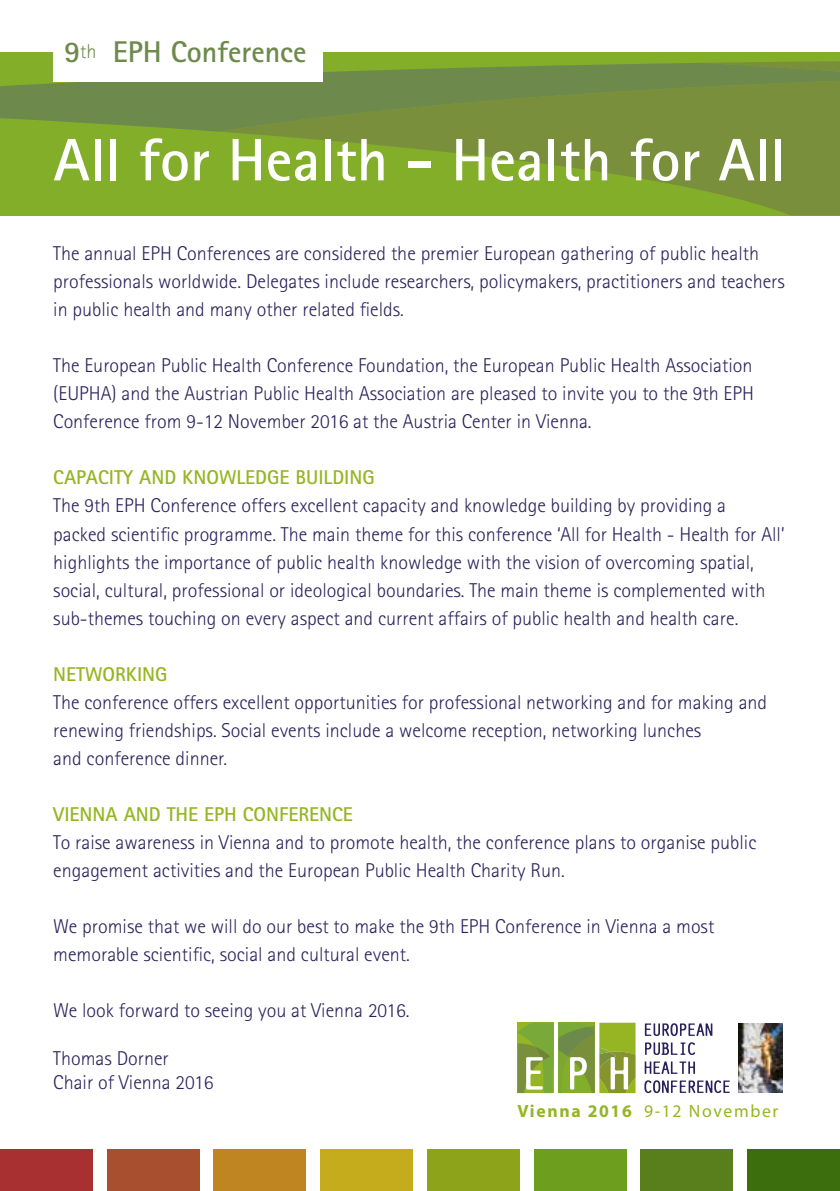
<style>
.page{position:relative;width:840px;height:1191px;background:#fff}
.page>*{position:absolute;margin:0;border:0;box-sizing:border-box;transform-origin:0 0}
.t1{font:700 60px "Rotis Sans Serif Std";color:#fff}
.t2{font:700 30px "Rotis Sans Serif Std";color:#6d8a4c}
.t3{font:300 20px/28px "Rotis Sans Serif Std";color:#29235c}
.t4{font:700 20px "Rotis Sans Serif Std";color:#96b522}
.t5{font:17.8px "Myriad Pro";letter-spacing:.095em;color:#96b522}
.s1{font-weight:300;font-size:20px}
.s2{font-weight:700}
</style>
<div class="page">
<div style="left:0;top:52px;width:839px;height:163px;background:#82ae29"></div>
<svg style="left:228px;top:132px;width:611px;height:83px"></svg>
<svg style="left:716px;top:61px;width:123px;height:2px"></svg>
<svg style="left:0;top:63px;width:839px;height:69px;background:#738e42"></svg>
<svg style="left:644px;top:1023px;width:68px;height:13px"></svg>
<svg style="left:645px;top:1042px;width:49px;height:13px"></svg>
<svg style="left:644px;top:1061px;width:50px;height:13px"></svg>
<svg style="left:644px;top:1080px;width:85px;height:13px"></svg>
<svg style="left:517px;top:1022px;width:118px;height:71px"></svg>
<img style="left:738px;top:1023px;width:44px;height:69px">
<div style="left:0;top:1149px;width:92px;height:42px;background:#a83030"></div>
<div style="left:107px;top:1149px;width:92px;height:42px;background:#a84f30"></div>
<div style="left:213px;top:1149px;width:93px;height:42px;background:#be8521"></div>
<div style="left:320px;top:1149px;width:92px;height:42px;background:#c4ac1c"></div>
<div style="left:427px;top:1149px;width:92px;height:42px;background:#8da41a"></div>
<div style="left:533px;top:1149px;width:93px;height:42px;background:#6d9e1e"></div>
<div style="left:640px;top:1149px;width:92px;height:42px;background:#587f1b"></div>
<div style="left:747px;top:1149px;width:92px;height:42px;background:#3d6e0d"></div>
<div style="left:53px;top:16px;width:270px;height:66px;background:#fff"></div>
<h2 class="t2" style="left:64px;top:33px;width:244px">9<span class="s1">th</span> EPH Conference</h2>
<h1 class="t1" style="left:53px;top:122px;width:734px">All for Health - Health for All</h1>
<p class="t3" style="left:53px;top:240px;width:732px">The annual EPH Conferences are considered the premier European gathering of public health professionals worldwide. Delegates include researchers, policymakers, practitioners and teachers in public health and many other related fields.</p>
<p class="t3" style="left:53px;top:352px;width:701px;text-align:justify">The European Public Health Conference Foundation, the European Public Health Association (EUPHA) and the Austrian Public Health Association are pleased to invite you to the 9th EPH Conference from 9-12 November 2016 at the Austria Center in Vienna.</p>
<p class="t4" style="left:53px;top:465px;width:323px">CAPACITY AND KNOWLEDGE BUILDING</p>
<p class="t3" style="left:53px;top:492px;width:732px">The 9th EPH Conference offers excellent capacity and knowledge building by providing a<br>packed scientific programme. The main theme for this conference ‘All for Health - Health for All’ highlights the importance of public health knowledge with the vision of overcoming spatial, social, cultural, professional or ideological boundaries. The main theme is complemented with sub-themes touching on every aspect and current affairs of public health and health care.</p>
<p class="t4" style="left:53px;top:661px;width:116px">NETWORKING</p>
<p class="t3" style="left:53px;top:688px;width:715px">The conference offers excellent opportunities for professional networking and for making and renewing friendships. Social events include a welcome reception, networking lunches<br>and conference dinner.</p>
<p class="t4" style="left:53px;top:801px;width:301px">VIENNA AND THE EPH CONFERENCE</p>
<p class="t3" style="left:53px;top:828px;width:704px">To raise awareness in Vienna and to promote health, the conference plans to organise public engagement activities and the European Public Health Charity Run.</p>
<p class="t3" style="left:53px;top:912px;width:662px">We promise that we will do our best to make the 9th EPH Conference in Vienna a most memorable scientific, social and cultural event.</p>
<p class="t3" style="left:53px;top:996px;width:357px">We look forward to seeing you at Vienna 2016.</p>
<p class="t3" style="left:53px;top:1046px;width:161px;line-height:24px">Thomas Dorner<br>Chair of Vienna 2016</p>
<p class="t5" style="left:517px;top:1099px;width:262px"><span class="s2">Vienna 2016</span> 9-12 November</p>
</div>
